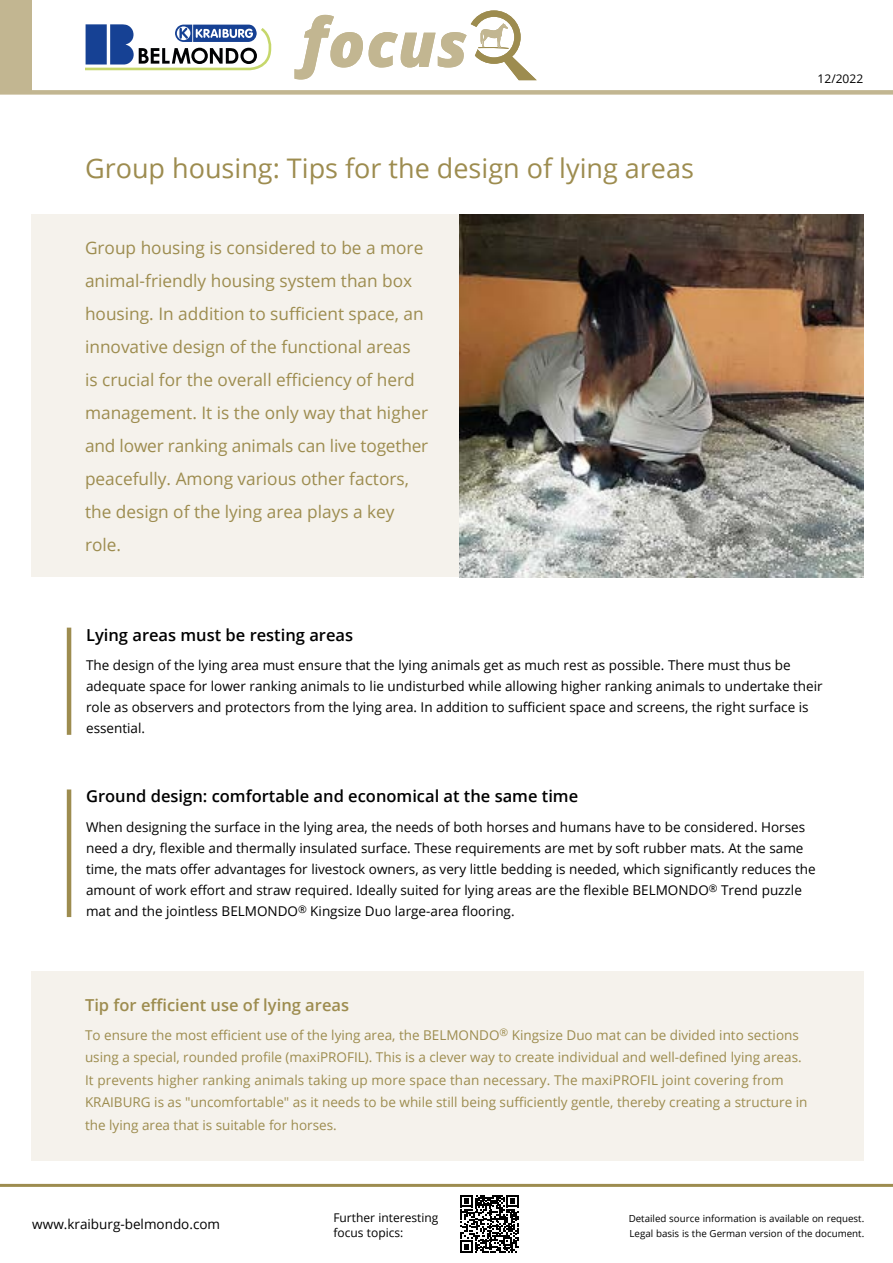
<style>
.page{position:relative;width:893px;height:1263px;background:#fff}
.page>*{position:absolute;margin:0;border:0;box-sizing:border-box;transform-origin:0 0}
.t1{font:italic 800 64.35px "Open Sans";color:#c2b691}
.t2{font:italic 800 61.8px "Open Sans";color:#c2b691}
.t3{font:27px "Open Sans";color:#9d8c4f}
.t4{font:17.25px/33px "Open Sans";color:#9d8c4f}
.t5{font:600 16.5px "Open Sans";color:#000}
.t6{font:600 16.5px "Open Sans";color:#9d8c4f}
.t7{font:13.5px/21px "Open Sans";color:#000}
.t8{font:13.5px/22.5px "Open Sans";color:#9d8c4f}
.t9{font:12px/15px "Open Sans";color:#000}
.t10{font:9.75px/15px "Open Sans";color:#000}
</style>
<div class="page">
<hr style="left:0;top:1184px;width:893px;height:3px;background:#9d8c4f">
<div style="left:0;top:90px;width:893px;height:5px;background:#c2b691"></div>
<div style="left:0;top:0;width:32px;height:94px;background:#c2b691"></div>
<div style="left:467px;top:10px;width:54px;height:54px;border:6px solid #9d8c4f;border-radius:50%"></div>
<svg style="left:502px;top:55px;width:35px;height:25px"></svg>
<svg style="left:478px;top:23px;width:31px;height:26px"></svg>
<svg style="left:86px;top:24px;width:186px;height:47px"></svg>
<svg style="left:461px;top:1195px;width:57px;height:58px"></svg>
<div style="left:31px;top:972px;width:832px;height:189px;background:#f5f2ec"></div>
<hr style="left:67px;top:628px;width:4px;height:107px;background:#9d8c4f">
<hr style="left:67px;top:789px;width:4px;height:128px;background:#9d8c4f">
<div style="left:31px;top:214px;width:832px;height:363px;background:#f5f2ec"></div>
<img style="left:459px;top:214px;width:404px;height:363px">
<h1 class="t1" style="left:301px;top:-8px;width:28px">f</h1>
<h2 class="t2" style="left:328px;top:-3px;width:141px">ocus</h2>
<h3 class="t3" style="left:85px;top:150px;width:610px">Group housing: Tips for the design of lying areas</h3>
<p class="t4" style="left:85px;top:231px;width:345px">Group housing is considered to be a more animal-friendly housing system than box housing. In addition to sufficient space, an innovative design of the functional areas<br>is crucial for the overall efficiency of herd management. It is the only way that higher and lower ranking animals can live together peacefully. Among various other factors, the design of the lying area plays a key role.</p>
<p class="t9" style="left:818px;top:70px;width:47px">12/2022</p>
<p class="t5" style="left:86px;top:624px;width:269px">Lying areas must be resting areas</p>
<p class="t7" style="left:86px;top:654px;width:738px">The design of the lying area must ensure that the lying animals get as much rest as possible. There must thus be adequate space for lower ranking animals to lie undisturbed while allowing higher ranking animals to undertake their role as observers and protectors from the lying area. In addition to sufficient space and screens, the right surface is essential.</p>
<p class="t5" style="left:86px;top:785px;width:494px">Ground design: comfortable and economical at the same time</p>
<p class="t7" style="left:86px;top:816px;width:731px">When designing the surface in the lying area, the needs of both horses and humans have to be considered. Horses need a dry, flexible and thermally insulated surface. These requirements are met by soft rubber mats. At the same time, the mats offer advantages for livestock owners, as very little bedding is needed, which significantly reduces the amount of work effort and straw required. Ideally suited for lying areas are the flexible BELMONDO<sup>®</sup> Trend puzzle mat and the jointless BELMONDO<sup>®</sup> Kingsize Duo large-area flooring.</p>
<p class="t6" style="left:85px;top:994px;width:266px">Tip for efficient use of lying areas</p>
<p class="t8" style="left:85px;top:1023px;width:724px">To ensure the most efficient use of the lying area, the BELMONDO<sup>®</sup> Kingsize Duo mat can be divided into sections using a special, rounded profile (maxiPROFIL). This is a clever way to create individual and well-defined lying areas.<br>It prevents higher ranking animals taking up more space than necessary. The maxiPROFIL joint covering from KRAIBURG is as "uncomfortable" as it needs to be while still being sufficiently gentle, thereby creating a structure in the lying area that is suitable for horses.</p>
<p class="t7" style="left:32px;top:1214px;width:189px">www.kraiburg-belmondo.com</p>
<p class="t9" style="left:333px;top:1210px;width:107px">Further interesting focus topics:</p>
<p class="t10" style="left:629px;top:1210px;width:237px">Detailed source information is available on request.<br>Legal basis is the German version of the document.</p>
</div>
